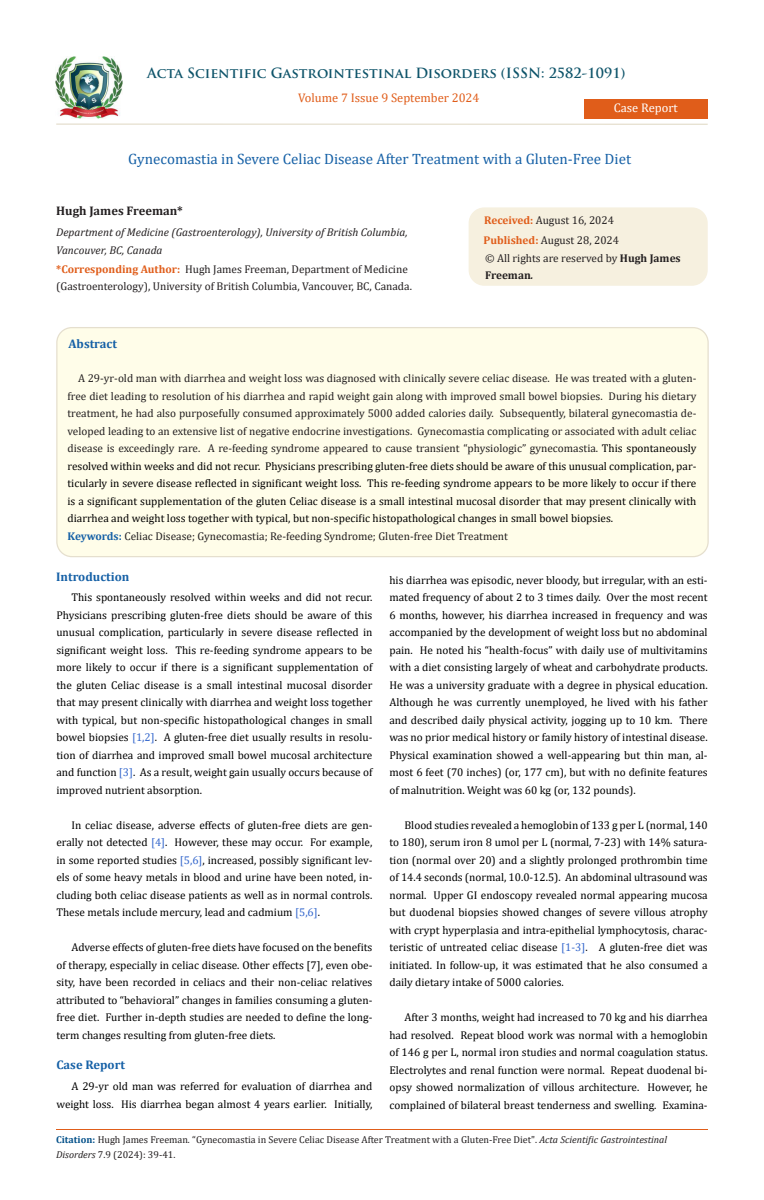
<style>
.page{position:relative;width:764px;height:1200px;background:#fff}
.page>*{position:absolute;margin:0;border:0;box-sizing:border-box;transform-origin:0 0}
.t1{font:15px "Cambria";color:#1560a6}
.t2{font:700 13.75px "Trajan Pro";color:#0e546a}
.t3{font:700 12.5px "Cambria";color:#1560a6}
.t4{font:12.5px "Cambria";color:#e05d1a}
.t5{font:700 12.5px "Cambria";color:#231f20}
.t6{font:12.5px "Cambria";color:#fff}
.Body{font:11.25px/17.5px "Cambria";color:#000;text-align:justify}
.No_Spacing{font:11.25px/17.5px "Cambria";color:#231f20}
.t7{font:italic 11.25px/17.5px "Cambria";color:#231f20}
.t8{font:10px/15px "Cambria";color:#231f20}
.s1{font-weight:700;color:#e05d1a}
.s2{font-weight:700}
.s3{font-weight:700;font-style:italic}
.s4{color:#000}
.s5{font-weight:700;color:#1560a6}
.s6{color:#36c}
.s7{font-weight:700;color:#035089}
.s8{font-style:italic}
</style>
<div class="page">
<img style="left:56px;top:57px;width:66px;height:61px">
<div style="left:584px;top:99px;width:123px;height:20px;background:#e05d1a"></div>
<div style="left:469px;top:208px;width:238px;height:77px;background:#f6f0df;border-radius:15px"></div>
<div style="left:468px;top:207px;width:239px;height:79px;border:1px solid #f6f0df;border-radius:15px"></div>
<div style="left:57px;top:328px;width:651px;height:229px;background:#fffde9;border-radius:15px"></div>
<div style="left:56px;top:327px;width:653px;height:230px;border:1px solid #e5dfce;border-radius:15px"></div>
<hr style="left:56px;top:123px;width:651px;height:2px;background:#e5dfce">
<hr style="left:56px;top:1130px;width:651px;height:1px;background:#e05d1a">
<p class="t2" style="left:147px;top:64px;width:480px">Acta Scientific Gastrointestinal Disorders (ISSN: 2582-1091)</p>
<p class="t4" style="left:298px;top:91px;width:183px">Volume 7 Issue 9 September 2024</p>
<p class="t6" style="left:614px;top:100px;width:65px">Case Report</p>
<p class="t1" style="left:128px;top:150px;width:504px">Gynecomastia in Severe Celiac Disease After Treatment with a Gluten-Free Diet</p>
<p class="t5" style="left:56px;top:202px;width:128px">Hugh James Freeman*</p>
<p class="t7" style="left:56px;top:223px;width:353px">Department of Medicine (Gastroenterology), University of British Columbia,<br>Vancouver, BC, Canada</p>
<p class="No_Spacing" style="left:56px;top:260px;width:357px"><span class="s1">*Corresponding Author:</span> Hugh James Freeman, Department of Medicine (Gastroenterology), University of British Columbia, Vancouver, BC, Canada.</p>
<p class="t3" style="left:69px;top:335px;width:50px">Abstract</p>
<p class="No_Spacing" style="left:484px;top:212px;width:131px"><span class="s1">Received:</span> August 16, 2024</p>
<p class="No_Spacing" style="left:483px;top:231px;width:137px"><span class="s1">Published:</span> August 28, 2024</p>
<p class="No_Spacing" style="left:485px;top:249px;width:197px">© All rights are reserved by <span class="s2">Hugh James<br>Freeman</span><span class="s3">.</span></p>
<p class="No_Spacing" style="left:68px;top:370px;width:630px;text-align:justify;text-indent:11px">A 29-yr-old man with diarrhea and weight loss was diagnosed with clinically severe celiac disease. He was treated with a gluten&shy;free diet leading to resolution of his diarrhea and rapid weight gain along with improved small bowel biopsies. During his dietary treatment, he had also purposefully consumed approximately 5000 added calories daily. Subsequently, bilateral gynecomastia de&shy;veloped leading to an extensive list of negative endocrine investigations. Gynecomastia complicating or associated with adult celiac disease is exceedingly rare. A re-feeding syndrome appeared to cause transient “physiologic” gynecomastia. <span class="s4">This spontaneously resolved within weeks and did not recur. Physicians prescribing gluten-free diets should be aware of this unusual complication, par&shy;ticularly in severe disease reflected in significant weight loss. This re-feeding syndrome appears to be more likely to occur if there is a significant supplementation of the gluten Celiac disease is a small intestinal mucosal disorder that may present clinically with diarrhea and weight loss together with typical, but non-specific histopathological changes in small bowel biopsies.</span></p>
<p class="No_Spacing" style="left:68px;top:528px;width:442px"><span class="s5">Keywords:</span> Celiac Disease; Gynecomastia; Re-feeding Syndrome; Gluten-free Diet Treatment</p>
<p class="t3" style="left:56px;top:568px;width:75px">Introduction</p>
<p class="Body" style="left:389px;top:571px;width:320px">his diarrhea was episodic, never bloody, but irregular, with an esti&shy;mated frequency of about 2 to 3 times daily. Over the most recent 6 months, however, his diarrhea increased in frequency and was accompanied by the development of weight loss but no abdominal pain. He noted his “health-focus” with daily use of multivitamins with a diet consisting largely of wheat and carbohydrate products.<br>He was a university graduate with a degree in physical education.<br>Although he was currently unemployed, he lived with his father and described daily physical activity, jogging up to 10 km. There was no prior medical history or family history of intestinal disease.<br>Physical examination showed a well-appearing but thin man, al&shy;most 6 feet (70 inches) (or, 177 cm), but with no definite features of malnutrition. Weight was 60 kg (or, 132 pounds).</p>
<p class="Body" style="left:389px;top:816px;width:320px;text-indent:15px">Blood studies revealed a hemoglobin of 133 g per L (normal, 140 to 180), serum iron 8 umol per L (normal, 7-23) with 14% satura&shy;tion (normal over 20) and a slightly prolonged prothrombin time of 14.4 seconds (normal, 10.0-12.5). An abdominal ultrasound was normal. Upper GI endoscopy revealed normal appearing mucosa but duodenal biopsies showed changes of severe villous atrophy with crypt hyperplasia and intra-epithelial lymphocytosis, charac&shy;teristic of untreated celiac disease <span class="s6">[1-3]</span>. A gluten-free diet was initiated. In follow-up, it was estimated that he also consumed a daily dietary intake of 5000 calories.</p>
<p class="Body" style="left:389px;top:1008px;width:320px;text-indent:15px">After 3 months, weight had increased to 70 kg and his diarrhea had resolved. Repeat blood work was normal with a hemoglobin of 146 g per L, normal iron studies and normal coagulation status.<br>Electrolytes and renal function were normal. Repeat duodenal bi&shy;opsy showed normalization of villous architecture. However, he complained of bilateral breast tenderness and swelling. Examina-</p>
<p class="t8" style="left:56px;top:1132px;width:612px"><span class="s7">Citation:</span> Hugh James Freeman<span class="s8">.</span> “Gynecomastia in Severe Celiac Disease After Treatment with a Gluten-Free Diet". <span class="s8">Acta Scientific Gastrointestinal<br>Disorders</span> 7.9 (2024): 39-41.</p>
<p class="Body" style="left:56px;top:588px;width:317px;text-indent:15px">This spontaneously resolved within weeks and did not recur.<br>Physicians prescribing gluten-free diets should be aware of this unusual complication, particularly in severe disease reflected in significant weight loss. This re-feeding syndrome appears to be more likely to occur if there is a significant supplementation of the gluten Celiac disease is a small intestinal mucosal disorder that may present clinically with diarrhea and weight loss together with typical, but non-specific histopathological changes in small bowel biopsies <span class="s6">[1,2]</span>. A gluten-free diet usually results in resolu&shy;tion of diarrhea and improved small bowel mucosal architecture and function <span class="s6">[3]</span>. As a result, weight gain usually occurs because of improved nutrient absorption.</p>
<p class="Body" style="left:56px;top:816px;width:317px;text-indent:15px">In celiac disease, adverse effects of gluten-free diets are gen&shy;erally not detected <span class="s6">[4]</span>. However, these may occur. For example, in some reported studies <span class="s6">[5,6]</span>, increased, possibly significant lev&shy;els of some heavy metals in blood and urine have been noted, in&shy;cluding both celiac disease patients as well as in normal controls.<br>These metals include mercury, lead and cadmium <span class="s6">[5,6]</span>.</p>
<p class="Body" style="left:56px;top:938px;width:317px;text-indent:15px">Adverse effects of gluten-free diets have focused on the benefits of therapy, especially in celiac disease. Other effects [7], even obe&shy;sity, have been recorded in celiacs and their non-celiac relatives attributed to “behavioral” changes in families consuming a gluten&shy;free diet. Further in-depth studies are needed to define the long&shy;term changes resulting from gluten-free diets.</p>
<p class="t3" style="left:56px;top:1056px;width:70px">Case Report</p>
<p class="Body" style="left:56px;top:1078px;width:317px;text-align:right">A 29-yr old man was referred for evaluation of diarrhea and weight loss. His diarrhea began almost 4 years earlier. Initially,</p>
</div>
